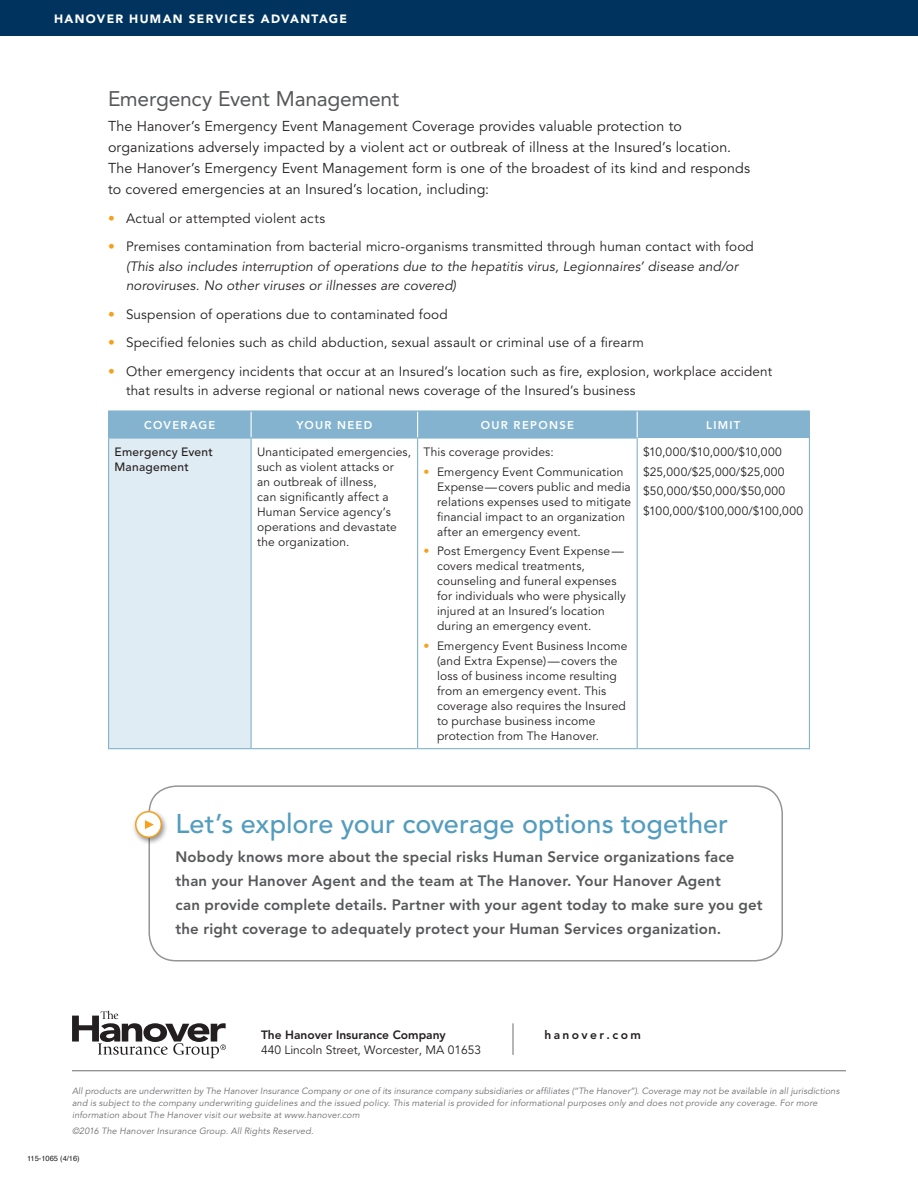
<style>
.page{position:relative;width:918px;height:1188px;background:#fff}
.page>*{position:absolute;margin:0;border:0;box-sizing:border-box;transform-origin:0 0}
.Sidebar_Head{font:500 27px "Avenir";color:#529cbe}
.Head{font:21px "Avenir";letter-spacing:-.01em;color:#57585a}
.Sidebar_Body{font:800 15px/24px "Avenir";letter-spacing:.01em;color:#57585a}
.Body{font:14.25px/21px "Avenir";letter-spacing:.005em;color:#231f20}
.Bullet{font:13.5px/19.5px "Avenir";letter-spacing:.01em;color:#231f20}
.Bullet-2{font:italic 13.5px/19.5px "Avenir";letter-spacing:.01em;color:#231f20}
.Table_Bullet{font:12px/15px "Avenir";letter-spacing:.015em;color:#231f20}
.Table_Body{font:12px/15px "Avenir";letter-spacing:.015em;color:#231f20}
.Table_Body-2{font:12px "Avenir";letter-spacing:.035em;color:#231f20}
.Segment_Band{font:900 12px "Avenir";letter-spacing:.11em;color:#fff}
.t1{font:800 12px "Avenir";color:#231f20}
.Table_Bold{font:500 12px/15px "Avenir";letter-spacing:.025em;color:#231f20}
.t2{font:800 12px "Avenir";letter-spacing:.2em;color:#231f20}
.Table_Head{font:800 11.25px "Avenir";letter-spacing:.115em;color:#fff}
.Legal{font:italic 9px/12px "Avenir";letter-spacing:.015em;color:#6c6d70}
.Doc_ID{font:7.5px "Helvetica";color:#231f20}
.s1{color:#f6a01b}
.s2{font-style:normal;color:#f6a01b}
.s3{font-style:normal}
</style>
<div class="page">
<div style="left:0;top:0;width:918px;height:36px;background:#00345e"></div>
<div style="left:109px;top:438px;width:142px;height:311px;background:#e0ecf3"></div>
<hr style="left:108px;top:410px;width:143px;height:2px;background:#83b3cf">
<hr style="left:251px;top:410px;width:167px;height:2px;background:#83b3cf">
<hr style="left:418px;top:410px;width:219px;height:2px;background:#83b3cf">
<hr style="left:108px;top:437px;width:143px;height:2px;background:#83b3cf">
<hr style="left:108px;top:439px;width:1px;height:309px;background:#83b3cf">
<hr style="left:251px;top:437px;width:167px;height:2px;background:#83b3cf">
<hr style="left:251px;top:439px;width:1px;height:309px;background:#83b3cf">
<hr style="left:418px;top:437px;width:220px;height:2px;background:#83b3cf">
<hr style="left:417px;top:439px;width:1px;height:309px;background:#83b3cf">
<hr style="left:637px;top:439px;width:1px;height:309px;background:#83b3cf">
<hr style="left:809px;top:438px;width:1px;height:310px;background:#83b3cf">
<hr style="left:108px;top:748px;width:143px;height:1px;background:#83b3cf">
<hr style="left:251px;top:748px;width:167px;height:1px;background:#83b3cf">
<hr style="left:418px;top:748px;width:219px;height:1px;background:#83b3cf">
<hr style="left:637px;top:748px;width:173px;height:1px;background:#83b3cf">
<hr style="left:637px;top:410px;width:173px;height:2px;background:#83b3cf">
<div style="left:108px;top:411px;width:702px;height:27px;background:#83b3cf"></div>
<div style="left:148px;top:785px;width:635px;height:177px;border:2px solid #939598;border-radius:27px"></div>
<div style="left:131px;top:809px;width:37px;height:37px;background:#231f20;opacity:.5"></div>
<div style="left:136px;top:812px;width:25px;height:25px;background:#fff;border-radius:50%"></div>
<div style="left:135px;top:811px;width:27px;height:27px;border:2px solid #f6a01b;border-radius:50%"></div>
<svg style="left:145px;top:820px;width:9px;height:9px"></svg>
<hr style="left:72px;top:1070px;width:774px;height:1px;background:#6c6d70">
<svg style="left:72px;top:1011px;width:154px;height:47px"></svg>
<hr style="left:513px;top:1023px;width:1px;height:32px;background:#6c6d70">
<p class="Segment_Band" style="left:54px;top:11px;width:295px">HANOVER HUMAN SERVICES ADVANTAGE</p>
<p class="Head" style="left:108px;top:86px;width:293px">Emergency Event Management</p>
<p class="Body" style="left:108px;top:116px;width:644px">The Hanover’s Emergency Event Management Coverage provides valuable protection to organizations adversely impacted by a violent act or outbreak of illness at the Insured’s location.<br>The Hanover’s Emergency Event Management form is one of the broadest of its kind and responds to covered emergencies at an Insured’s location, including:</p>
<p class="Bullet" style="left:108px;top:209px;width:219px"><span class="s1">•</span> Actual or attempted violent acts</p>
<p class="Bullet-2" style="left:126px;top:237px;width:629px;text-indent:-18px"><span class="s2">•</span> <span class="s3">Premises contamination from bacterial micro-organisms transmitted through human contact with food </span>(This also includes interruption of operations due to the hepatitis virus, Legionnaires’ disease and/or noroviruses. No other viruses or illnesses are covered)</p>
<p class="Bullet" style="left:108px;top:305px;width:341px"><span class="s1">•</span> Suspension of operations due to contaminated food</p>
<p class="Bullet" style="left:108px;top:333px;width:537px"><span class="s1">•</span> Specified felonies such as child abduction, sexual assault or criminal use of a firearm</p>
<p class="Bullet" style="left:126px;top:362px;width:648px;text-indent:-18px"><span class="s1">•</span> Other emergency incidents that occur at an Insured’s location such as fire, explosion, workplace accident that results in adverse regional or national news coverage of the Insured’s business</p>
<p class="Table_Head" style="left:144px;top:418px;width:73px">COVERAGE</p>
<p class="Table_Head" style="left:296px;top:418px;width:77px">YOUR NEED</p>
<p class="Table_Head" style="left:481px;top:418px;width:95px">OUR REPONSE</p>
<p class="Table_Head" style="left:706px;top:418px;width:36px">LIMIT</p>
<p class="Table_Bold" style="left:115px;top:445px;width:100px">Emergency Event<br>Management</p>
<p class="Table_Body" style="left:257px;top:445px;width:155px">Unanticipated emergencies, such as violent attacks or<br>an outbreak of illness,<br>can significantly affect a<br>Human Service agency’s operations and devastate the organization.</p>
<p class="Table_Body" style="left:424px;top:445px;width:132px">This coverage provides:</p>
<p class="Table_Body-2" style="left:643px;top:445px;width:140px">$10,000/$10,000/$10,000</p>
<p class="Table_Body-2" style="left:643px;top:465px;width:143px">$25,000/$25,000/$25,000</p>
<p class="Table_Body-2" style="left:643px;top:484px;width:144px">$50,000/$50,000/$50,000</p>
<p class="Table_Body-2" style="left:643px;top:504px;width:162px">$100,000/$100,000/$100,000</p>
<p class="Table_Bullet" style="left:437px;top:464px;width:196px;text-indent:-14px"><span class="s1">•</span> Emergency Event Communication Expense—covers public and media relations expenses used to mitigate financial impact to an organization after an emergency event.</p>
<p class="Table_Bullet" style="left:437px;top:544px;width:190px;text-indent:-14px"><span class="s1">•</span> Post Emergency Event Expense— covers medical treatments, counseling and funeral expenses for individuals who were physically injured at an Insured’s location during an emergency event.</p>
<p class="Table_Bullet" style="left:437px;top:638px;width:192px;text-indent:-14px"><span class="s1">•</span> Emergency Event Business Income (and Extra Expense)—covers the loss of business income resulting from an emergency event. This coverage also requires the Insured to purchase business income protection from The Hanover.</p>
<p class="Sidebar_Head" style="left:176px;top:808px;width:554px">Let’s explore your coverage options together</p>
<p class="Sidebar_Body" style="left:176px;top:844px;width:589px">Nobody knows more about the special risks Human Service organizations face than your Hanover Agent and the team at The Hanover. Your Hanover Agent<br>can provide complete details. Partner with your agent today to make sure you get the right coverage to adequately protect your Human Services organization.</p>
<p class="t1" style="left:261px;top:1028px;width:186px">The Hanover Insurance Company</p>
<p class="Table_Bullet" style="left:261px;top:1043px;width:222px">440 Lincoln Street, Worcester, MA 01653</p>
<p class="t2" style="left:544px;top:1028px;width:98px">hanover.com</p>
<p class="Legal" style="left:72px;top:1085px;width:769px">All products are underwritten by The Hanover Insurance Company or one of its insurance company subsidiaries or affiliates (“The Hanover”). Coverage may not be available in all jurisdictions and is subject to the company underwriting guidelines and the issued policy. This material is provided for informational purposes only and does not provide any coverage. For more information about The Hanover visit our website at www.hanover.com</p>
<p class="Legal" style="left:72px;top:1125px;width:243px">©2016 The Hanover Insurance Group. All Rights Reserved.</p>
<p class="Doc_ID" style="left:27px;top:1153px;width:54px">115-1065 (4/16)</p>
</div>
